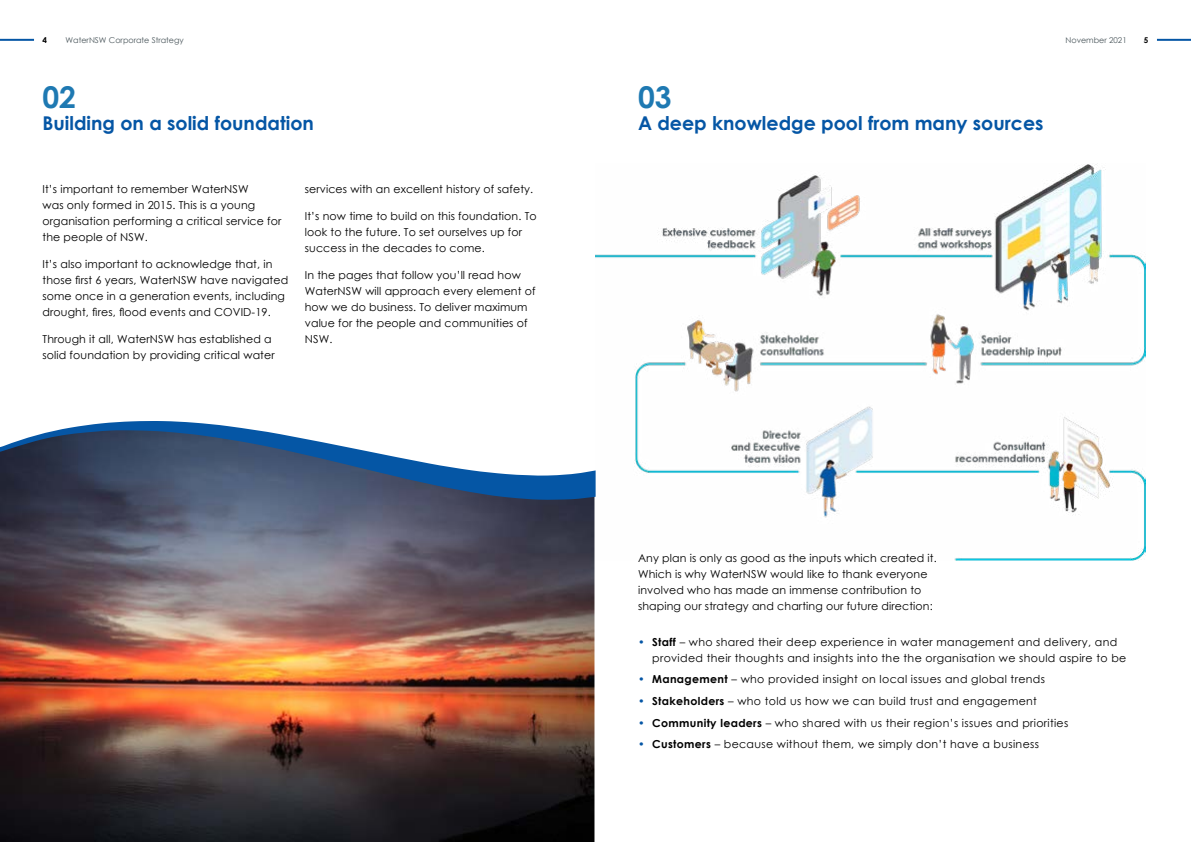
<style>
.page{position:relative;width:1191px;height:842px;background:#fff}
.page>*{position:absolute;margin:0;border:0;box-sizing:border-box;transform-origin:0 0}
.t1{font:700 30px "Century Gothic";color:#1e79b2}
.t2{font:700 19px "Century Gothic";color:#0556a5}
.t3{font:11px/16px "Century Gothic";letter-spacing:.01em;color:#000}
.t4{font:11px/16px "Century Gothic";letter-spacing:.03em;color:#000}
.t5{font:8px "Century Gothic";color:#4a565b}
.t6{font:700 8px "Century Gothic";color:#000}
.s1{font-weight:700;color:#0556a5}
.s2{font-weight:700}
</style>
<div class="page">
<img style="left:0;top:500px;width:594px;height:342px">
<svg style="left:0;top:421px;width:595px;height:79px"></svg>
<img style="left:595px;top:164px;width:550px;height:397px">
<hr style="left:1157px;top:39px;width:34px;height:2px;background:#0556a5">
<hr style="left:0;top:39px;width:34px;height:2px;background:#0556a5">
<p class="t6" style="left:43px;top:34px;width:6px">4</p>
<p class="t5" style="left:66px;top:34px;width:120px">WaterNSW Corporate Strategy</p>
<p class="t5" style="left:1065px;top:34px;width:63px">November 2021</p>
<p class="t6" style="left:1144px;top:34px;width:6px">5</p>
<h1 class="t1" style="left:43px;top:74px;width:35px">02</h1>
<h1 class="t1" style="left:638px;top:74px;width:35px">03</h1>
<h2 class="t2" style="left:43px;top:109px;width:273px">Building on a solid foundation</h2>
<h2 class="t2" style="left:638px;top:109px;width:407px">A deep knowledge pool from many sources</h2>
<p class="t3" style="left:43px;top:180px;width:240px">It’s important to remember WaterNSW<br>was only formed in 2015. This is a young organisation performing a critical service for the people of NSW.</p>
<p class="t3" style="left:43px;top:256px;width:247px">It’s also important to acknowledge that, in those first 6 years, WaterNSW have navigated some once in a generation events, including drought, fires, flood events and COVID-19.</p>
<p class="t3" style="left:43px;top:331px;width:234px">Through it all, WaterNSW has established a solid foundation by providing critical water</p>
<p class="t3" style="left:305px;top:180px;width:230px">services with an excellent history of safety.</p>
<p class="t3" style="left:305px;top:208px;width:233px">It’s now time to build on this foundation. To look to the future. To set ourselves up for success in the decades to come.</p>
<p class="t3" style="left:305px;top:267px;width:232px">In the pages that follow you’ll read how<br>WaterNSW will approach every element of how we do business. To deliver maximum value for the people and communities of<br>NSW.</p>
<p class="t3" style="left:638px;top:550px;width:300px">Any plan is only as good as the inputs which created it.<br>Which is why WaterNSW would like to thank everyone involved who has made an immense contribution to shaping our strategy and charting our future direction:</p>
<p class="t4" style="left:652px;top:633px;width:476px;text-indent:-14px"><span class="s1">•</span> <span class="s2">Staff</span> – who shared their deep experience in water management and delivery, and provided their thoughts and insights into the the organisation we should aspire to be</p>
<p class="t4" style="left:638px;top:671px;width:408px"><span class="s1">•</span> <span class="s2">Management</span> – who provided insight on local issues and global trends</p>
<p class="t4" style="left:638px;top:693px;width:400px"><span class="s1">•</span> <span class="s2">Stakeholders</span> – who told us how we can build trust and engagement</p>
<p class="t4" style="left:638px;top:714px;width:432px"><span class="s1">•</span> <span class="s2">Community leaders</span> – who shared with us their region’s issues and priorities</p>
<p class="t4" style="left:638px;top:736px;width:402px"><span class="s1">•</span> <span class="s2">Customers</span> – because without them, we simply don’t have a business</p>
</div>
